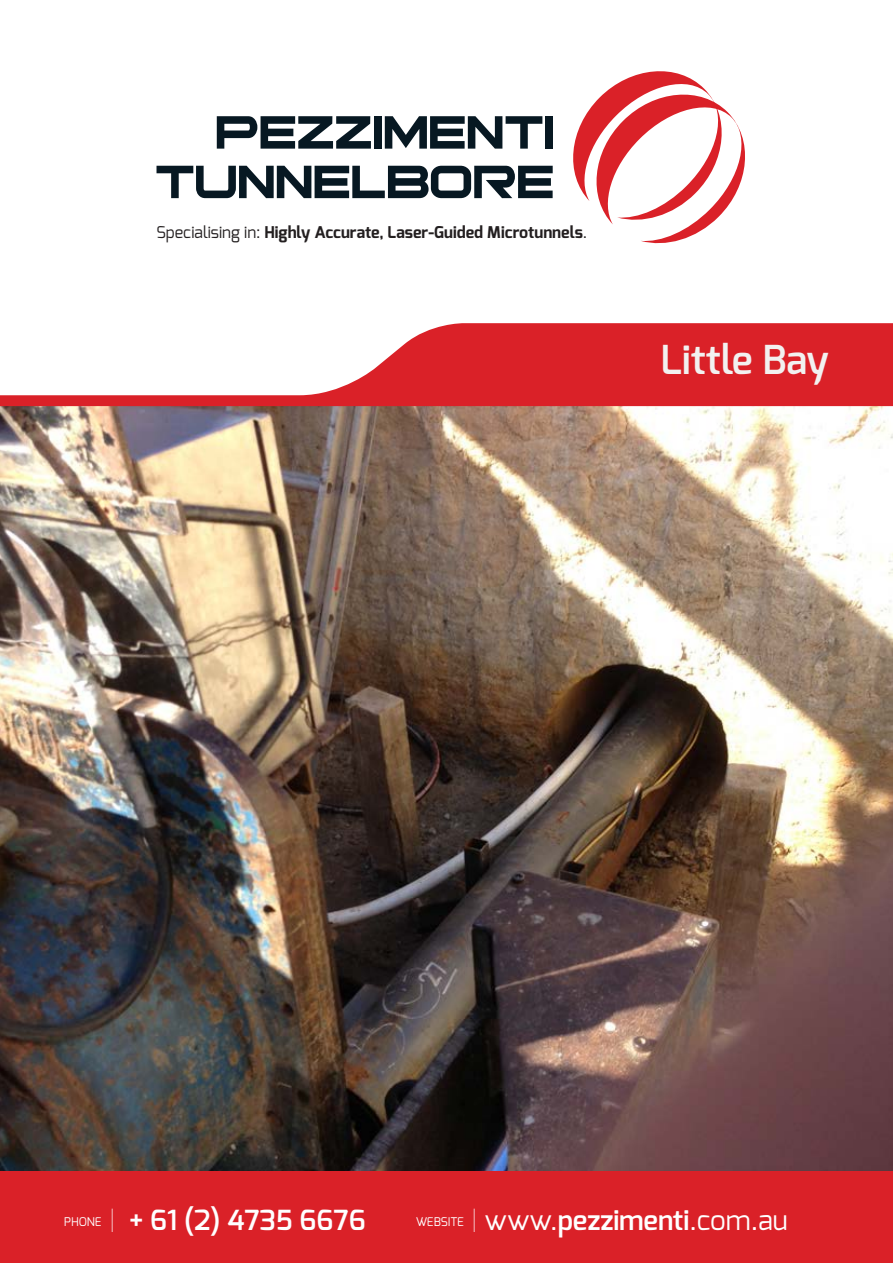
<style>
.page{position:relative;width:893px;height:1263px;background:#fff}
.page>*{position:absolute;margin:0;border:0;box-sizing:border-box;transform-origin:0 0}
.t1{font:600 39.9px "Exo";color:#f2f1f0}
.t2{font:27.75px "Exo";color:#fff}
.t3{font:600 27.75px "Exo";color:#fff}
.t4{font:700 16.2px "Exo";color:#231f20}
.t5{font:12px "Exo";color:#fff}
.s1{font-weight:400}
.s2{font-weight:100}
.s3{font-weight:600}
</style>
<div class="page">
<img style="left:0;top:406px;width:893px;height:765px">
<svg style="left:0;top:323px;width:893px;height:83px;fill:#da2128"></svg>
<div style="left:0;top:1171px;width:893px;height:92px;background:#da2128"></div>
<svg style="left:217px;top:116px;width:154px;height:33px"></svg>
<div style="left:374px;top:116px;width:8px;height:33px;background:#071822"></div>
<svg style="left:385px;top:116px;width:157px;height:33px"></svg>
<div style="left:545px;top:116px;width:8px;height:33px;background:#071822"></div>
<svg style="left:157px;top:166px;width:396px;height:32px"></svg>
<svg style="left:573px;top:71px;width:172px;height:173px"></svg>
<p class="t4" style="left:157px;top:221px;width:432px"><span class="s1">Specialising in:</span> Highly Accurate, Laser-Guided Microtunnels<span class="s1">.</span></p>
<p class="t1" style="left:660px;top:334px;width:170px">Little Bay</p>
<p class="t5" style="left:64px;top:1213px;width:39px">PHONE</p>
<p class="t3" style="left:109px;top:1202px;width:259px"><span class="s2">|</span> + 61 (2) 4735 6676</p>
<p class="t5" style="left:416px;top:1213px;width:50px">WEBSITE</p>
<p class="t2" style="left:471px;top:1202px;width:318px"><span class="s2">|</span> www.<span class="s3">pezzimenti</span>.com.au</p>
</div>
